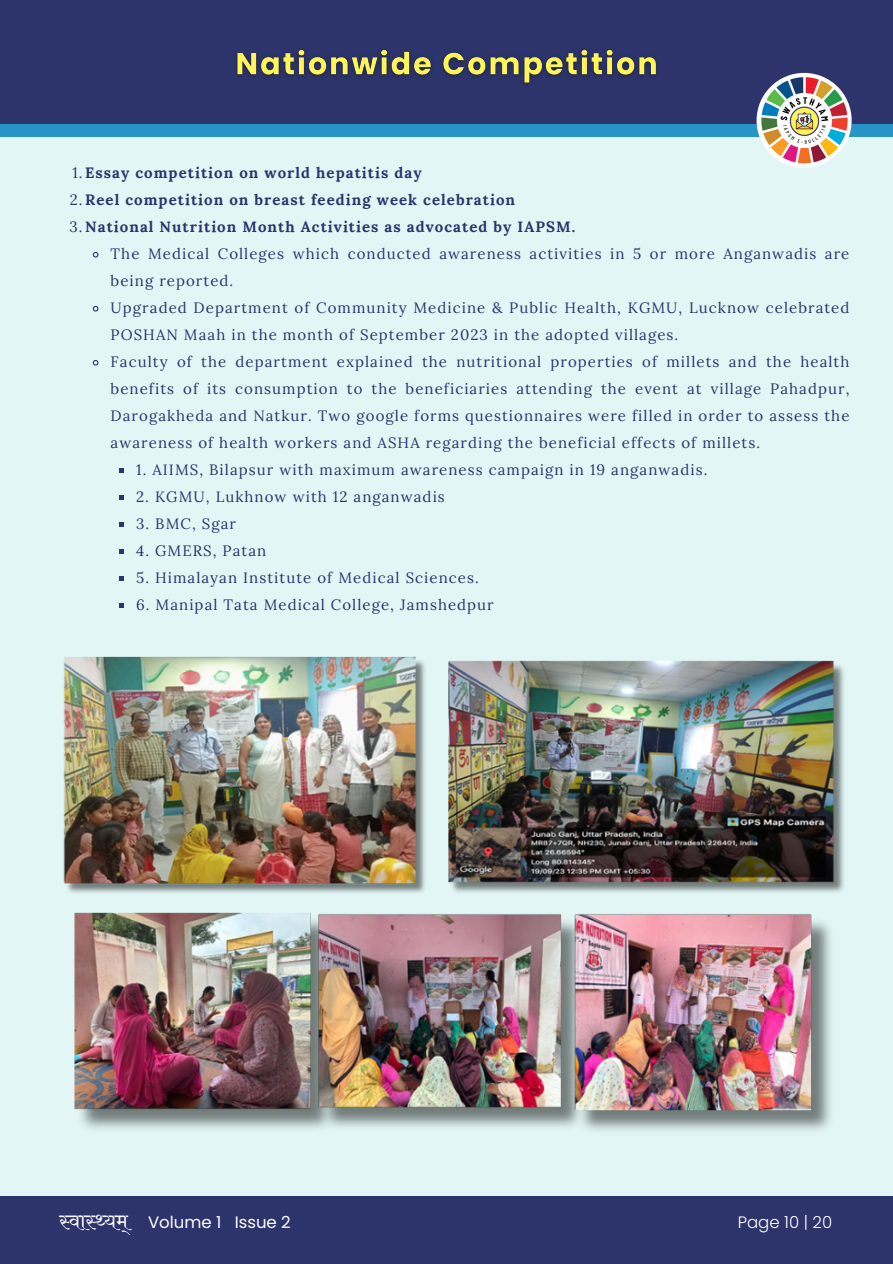
<style>
.page{position:relative;width:893px;height:1264px;background:#fff}
.page>*{position:absolute;margin:0;border:0;box-sizing:border-box;transform-origin:0 0}
.t1{font:16.5px "Poppins";color:#fff}
.t2{font:300 16.5px "Poppins";color:#fff}
.t3{font:15px "Lora";letter-spacing:.07em;color:#2c346b}
.t4{font:700 15px "Lora";letter-spacing:.07em;color:#2c346b}
.s1{font-weight:400}
.s2{font-family:"Amita";font-size:19.5px}
</style>
<div class="page">
<div style="left:0;top:0;width:892px;height:1263px;background:#e2f6f5"></div>
<div style="left:0;top:1195px;width:892px;height:68px;background:#2c346b"></div>
<div style="left:0;top:0;width:892px;height:137px;background:#2694c7"></div>
<div style="left:0;top:0;width:892px;height:123px;background:#2c346b"></div>
<img style="left:448px;top:660px;width:396px;height:233px">
<img style="left:63px;top:656px;width:362px;height:237px">
<svg style="left:92px;top:251px;width:7px;height:7px"></svg>
<svg style="left:92px;top:305px;width:7px;height:7px"></svg>
<svg style="left:92px;top:360px;width:7px;height:6px"></svg>
<svg style="left:119px;top:468px;width:5px;height:5px"></svg>
<svg style="left:119px;top:495px;width:5px;height:5px"></svg>
<svg style="left:119px;top:522px;width:5px;height:5px"></svg>
<svg style="left:119px;top:549px;width:5px;height:5px"></svg>
<svg style="left:119px;top:576px;width:5px;height:5px"></svg>
<svg style="left:119px;top:603px;width:5px;height:5px"></svg>
<img style="left:74px;top:912px;width:757px;height:218px">
<img style="left:236px;top:49px;width:421px;height:35px">
<img style="left:757px;top:73px;width:94px;height:94px;border-radius:50%">
<p class="t4" style="left:72px;top:163px;width:351px"><span class="s1">1.</span>Essay competition on world hepatitis day</p>
<p class="t4" style="left:70px;top:190px;width:447px"><span class="s1">2.</span>Reel competition on breast feeding week celebration</p>
<p class="t4" style="left:69px;top:217px;width:507px"><span class="s1">3.</span>National Nutrition Month Activities as advocated by IAPSM.</p>
<p class="t3" style="left:111px;top:244px;width:740px">The Medical Colleges which conducted awareness activities in 5 or more Anganwadis are</p>
<p class="t3" style="left:111px;top:271px;width:124px">being reported.</p>
<p class="t3" style="left:111px;top:298px;width:740px">Upgraded Department of Community Medicine &amp; Public Health, KGMU, Lucknow celebrated</p>
<p class="t3" style="left:111px;top:325px;width:569px">POSHAN Maah in the month of September 2023 in the adopted villages.</p>
<p class="t3" style="left:111px;top:352px;width:740px">Faculty of the department explained the nutritional properties of millets and the health</p>
<p class="t3" style="left:111px;top:379px;width:740px">benefits of its consumption to the beneficiaries attending the event at village Pahadpur,</p>
<p class="t3" style="left:111px;top:406px;width:740px">Darogakheda and Natkur. Two google forms questionnaires were filled in order to assess the</p>
<p class="t3" style="left:111px;top:433px;width:651px">awareness of health workers and ASHA regarding the beneficial effects of millets.</p>
<p class="t3" style="left:136px;top:460px;width:572px">1. AIIMS, Bilapsur with maximum awareness campaign in 19 anganwadis.</p>
<p class="t3" style="left:136px;top:487px;width:310px">2. KGMU, Lukhnow with 12 anganwadis</p>
<p class="t3" style="left:136px;top:514px;width:101px">3. BMC, Sgar</p>
<p class="t3" style="left:136px;top:541px;width:132px">4. GMERS, Patan</p>
<p class="t3" style="left:136px;top:568px;width:344px">5. Himalayan Institute of Medical Sciences.</p>
<p class="t3" style="left:136px;top:595px;width:359px">6. Manipal Tata Medical College, Jamshedpur</p>
<p class="t1" style="left:60px;top:1210px;width:233px"><span class="s2">स्वा स्थ्यम्</span> Volume 1 Issue 2</p>
<p class="t2" style="left:737px;top:1210px;width:96px">Page 10 | 20</p>
</div>
